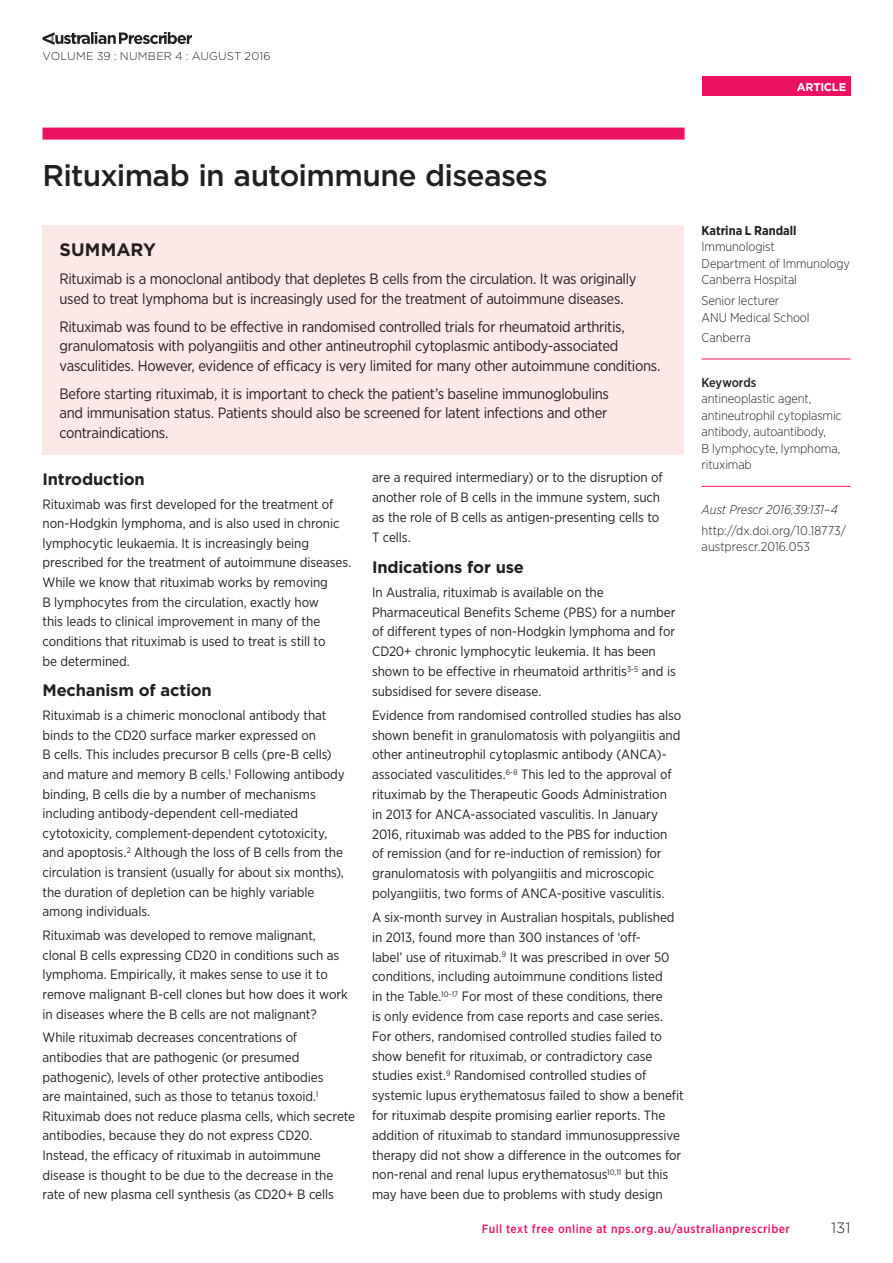
<style>
.page{position:relative;width:893px;height:1263px;background:#fff}
.page>*{position:absolute;margin:0;border:0;box-sizing:border-box;transform-origin:0 0}
.Primary_Heading{font:500 30px "Gotham";letter-spacing:-.025em;color:#231f20}
.Summary_Header{font:700 18px "Gotham";color:#231f20}
.Subheading_Level_1{font:700 16.5px "Gotham";letter-spacing:-.01em;color:#231f20}
.Summary_Text{font:15px/19.5px "Gotham Narrow";letter-spacing:-.025em;color:#231f20}
.t1{font:300 15px "Gotham";color:#231f20}
.Body_Text{font:13.5px/19.8px "Gotham Narrow";letter-spacing:-.005em;color:#231f20}
.Keywords_Text{font:300 12.75px/16.5px "Gotham Narrow";letter-spacing:-.01em;color:#231f20}
.Author_Credentials{font:300 12.75px/16.5px "Gotham Narrow";letter-spacing:-.005em;color:#231f20}
.DOI_Citation{font:300 12.75px/16.5px "Gotham Narrow";color:#231f20}
.Citation{font:italic 300 12.75px "Gotham Narrow";color:#231f20}
.Author_s_Name{font:700 12.75px "Gotham Narrow";color:#231f20}
.Keywords_Header{font:500 12.75px "Gotham Narrow";letter-spacing:-.01em;color:#231f20}
.t2{font:500 12px "Gotham Narrow";letter-spacing:.035em;color:#ec1161}
.t3{font:300 11.25px "Gotham";letter-spacing:.02em;color:#231f20}
.t4{font:700 11.25px "Gotham";letter-spacing:-.02em;color:#fff}
</style>
<div class="page">
<svg style="left:43px;top:32px;width:149px;height:13px"></svg>
<div style="left:702px;top:77px;width:148px;height:19px;background:#ec1161"></div>
<div style="left:43px;top:128px;width:642px;height:12px;background:#ec1161"></div>
<hr style="left:702px;top:359px;width:148px;height:1px;background:#ec1161">
<hr style="left:702px;top:486px;width:148px;height:1px;background:#ec1161">
<div style="left:43px;top:225px;width:641px;height:230px;background:#fde8e8"></div>
<p class="t3" style="left:43px;top:48px;width:230px">VOLUME 39 : NUMBER 4 : AUGUST 2016</p>
<p class="t4" style="left:797px;top:79px;width:51px">ARTICLE</p>
<p class="Primary_Heading" style="left:43px;top:155px;width:507px">Rituximab in autoimmune diseases</p>
<p class="Summary_Header" style="left:60px;top:238px;width:98px">SUMMARY</p>
<p class="Summary_Text" style="left:60px;top:269px;width:578px">Rituximab is a monoclonal antibody that depletes B cells from the circulation. It was originally used to treat lymphoma but is increasingly used for the treatment of autoimmune diseases.</p>
<p class="Summary_Text" style="left:60px;top:316px;width:602px">Rituximab was found to be effective in randomised controlled trials for rheumatoid arthritis, granulomatosis with polyangiitis and other antineutrophil cytoplasmic antibody-associated vasculitides. However, evidence of efficacy is very limited for many other autoimmune conditions.</p>
<p class="Summary_Text" style="left:60px;top:383px;width:551px;text-align:justify">Before starting rituximab, it is important to check the patient’s baseline immunoglobulins and immunisation status. Patients should also be screened for latent infections and other contraindications.</p>
<p class="Body_Text" style="left:372px;top:467px;width:292px">are a required intermediary) or to the disruption of another role of B cells in the immune system, such as the role of B cells as antigen-presenting cells to T cells.</p>
<p class="Subheading_Level_1" style="left:372px;top:556px;width:153px">Indications for use</p>
<p class="Body_Text" style="left:372px;top:582px;width:305px">In Australia, rituximab is available on the Pharmaceutical Benefits Scheme (PBS) for a number of different types of non-Hodgkin lymphoma and for CD20+ chronic lymphocytic leukemia. It has been shown to be effective in rheumatoid arthritis<sup>3-5</sup> and is subsidised for severe disease.</p>
<p class="Body_Text" style="left:372px;top:705px;width:311px">Evidence from randomised controlled studies has also shown benefit in granulomatosis with polyangiitis and other antineutrophil cytoplasmic antibody (ANCA)- associated vasculitides.<sup>6-8</sup> This led to the approval of rituximab by the Therapeutic Goods Administration<br>in 2013 for ANCA-associated vasculitis. In January 2016, rituximab was added to the PBS for induction of remission (and for re-induction of remission) for granulomatosis with polyangiitis and microscopic polyangiitis, two forms of ANCA-positive vasculitis.</p>
<p class="Body_Text" style="left:372px;top:907px;width:313px">A six-month survey in Australian hospitals, published in 2013, found more than 300 instances of ‘off-<br>label’ use of rituximab.<sup>9</sup> It was prescribed in over 50 conditions, including autoimmune conditions listed<br>in the Table.<sup>10-17</sup> For most of these conditions, there<br>is only evidence from case reports and case series.<br>For others, randomised controlled studies failed to show benefit for rituximab, or contradictory case studies exist.<sup>9</sup> Randomised controlled studies of systemic lupus erythematosus failed to show a benefit for rituximab despite promising earlier reports. The addition of rituximab to standard immunosuppressive therapy did not show a difference in the outcomes for non-renal and renal lupus erythematosus<sup>10,11</sup> but this may have been due to problems with study design</p>
<p class="Subheading_Level_1" style="left:43px;top:468px;width:104px">Introduction</p>
<p class="Body_Text" style="left:43px;top:494px;width:310px">Rituximab was first developed for the treatment of non-Hodgkin lymphoma, and is also used in chronic lymphocytic leukaemia. It is increasingly being prescribed for the treatment of autoimmune diseases.<br>While we know that rituximab works by removing<br>B lymphocytes from the circulation, exactly how<br>this leads to clinical improvement in many of the conditions that rituximab is used to treat is still to<br>be determined.</p>
<p class="Subheading_Level_1" style="left:43px;top:679px;width:171px">Mechanism of action</p>
<p class="Body_Text" style="left:43px;top:705px;width:304px">Rituximab is a chimeric monoclonal antibody that binds to the CD20 surface marker expressed on<br>B cells. This includes precursor B cells (pre-B cells) and mature and memory B cells.<sup>1</sup> Following antibody binding, B cells die by a number of mechanisms including antibody-dependent cell-mediated cytotoxicity, complement-dependent cytotoxicity, and apoptosis.<sup>2</sup> Although the loss of B cells from the circulation is transient (usually for about six months), the duration of depletion can be highly variable among individuals.</p>
<p class="Body_Text" style="left:43px;top:925px;width:307px">Rituximab was developed to remove malignant, clonal B cells expressing CD20 in conditions such as lymphoma. Empirically, it makes sense to use it to remove malignant B-cell clones but how does it work in diseases where the B cells are not malignant?</p>
<p class="Body_Text" style="left:43px;top:1027px;width:314px">While rituximab decreases concentrations of antibodies that are pathogenic (or presumed pathogenic), levels of other protective antibodies<br>are maintained, such as those to tetanus toxoid.<sup>1<br></sup>Rituximab does not reduce plasma cells, which secrete antibodies, because they do not express CD20.<br>Instead, the efficacy of rituximab in autoimmune disease is thought to be due to the decrease in the rate of new plasma cell synthesis (as CD20+ B cells</p>
<p class="Author_s_Name" style="left:702px;top:222px;width:96px">Katrina L Randall</p>
<p class="Author_Credentials" style="left:702px;top:238px;width:150px">Immunologist<br>Department of Immunology<br>Canberra Hospital</p>
<p class="Author_Credentials" style="left:702px;top:292px;width:109px">Senior lecturer<br>ANU Medical School</p>
<p class="Author_Credentials" style="left:702px;top:329px;width:51px">Canberra</p>
<p class="Keywords_Header" style="left:702px;top:374px;width:56px">Keywords</p>
<p class="Keywords_Text" style="left:702px;top:390px;width:142px">antineoplastic agent, antineutrophil cytoplasmic antibody, autoantibody,<br>B lymphocyte, lymphoma, rituximab</p>
<p class="Citation" style="left:702px;top:502px;width:138px">Aust Prescr 2016;39:131–4</p>
<p class="DOI_Citation" style="left:702px;top:522px;width:146px">http://dx.doi.org/10.18773/ austprescr.2016.053</p>
<p class="t2" style="left:482px;top:1221px;width:309px">Full text free online at nps.org.au/australianprescriber</p>
<p class="t1" style="left:831px;top:1218px;width:21px">131</p>
</div>
